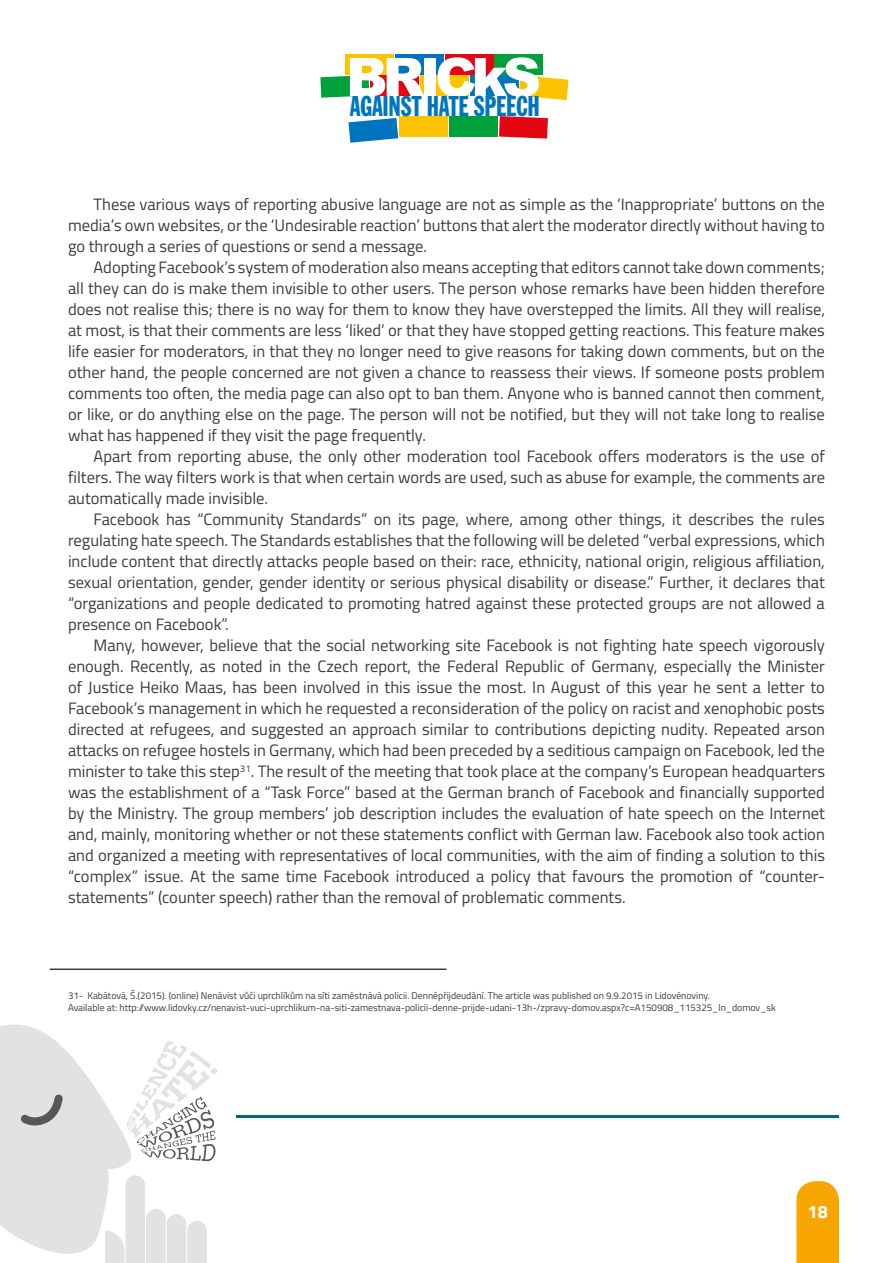
<style>
.page{position:relative;width:893px;height:1263px;background:#fff}
.page>*{position:absolute;margin:0;border:0;box-sizing:border-box;transform-origin:0 0}
.t1{font:extra-condensed 28.35px "Franklin Gothic BT";letter-spacing:-.015em;color:#0075bf}
.t2{font:700 18px "Titillium Web";color:#fff}
.t3{font:16.5px/21px "Titillium Web";color:#3c3c3b;text-align:justify}
.t4{font:9.75px/12px "Titillium Web";color:#3c3c3b}
</style>
<div class="page">
<hr style="left:236px;top:1115px;width:603px;height:3px;background:#006777">
<svg style="left:0;top:1024px;width:218px;height:239px"></svg>
<svg style="left:796px;top:1181px;width:43px;height:82px;background:#f7aa0e"></svg>
<div style="left:346px;top:54px;width:48px;height:20px;background:#fdc300"></div>
<div style="left:395px;top:54px;width:48px;height:20px;background:#0075bf"></div>
<div style="left:445px;top:54px;width:48px;height:20px;background:#e30613"></div>
<div style="left:495px;top:54px;width:48px;height:20px;background:#00a13a"></div>
<svg style="left:348px;top:118px;width:50px;height:25px"></svg>
<div style="left:449px;top:116px;width:49px;height:20px;background:#00a13a"></div>
<div style="left:400px;top:116px;width:48px;height:20px;background:#fdc300"></div>
<svg style="left:499px;top:116px;width:49px;height:23px"></svg>
<div style="left:420px;top:76px;width:48px;height:20px;background:linear-gradient(to bottom,#fdc300,#fdc300)"></div>
<svg style="left:320px;top:58px;width:104px;height:40px"></svg>
<div style="left:424px;top:58px;width:11px;height:38px;background:#fff"></div>
<svg style="left:438px;top:57px;width:130px;height:43px"></svg>
<hr style="left:50px;top:968px;width:396px;height:2px;background:#3c3c3b">
<h1 class="t1" style="left:350px;top:90px;width:192px">AGAINST HATE SPEECH</h1>
<p class="t3" style="left:68px;top:193px;width:758px;text-indent:26px">These various ways of reporting abusive language are not as simple as the ‘Inappropriate’ buttons on the media’s own websites, or the ‘Undesirable reaction’ buttons that alert the moderator directly without having to go through a series of questions or send a message.</p>
<p class="t3" style="left:68px;top:256px;width:758px;text-indent:26px">Adopting Facebook’s system of moderation also means accepting that editors cannot take down comments; all they can do is make them invisible to other users. The person whose remarks have been hidden therefore does not realise this; there is no way for them to know they have overstepped the limits. All they will realise, at most, is that their comments are less ‘liked’ or that they have stopped getting reactions. This feature makes life easier for moderators, in that they no longer need to give reasons for taking down comments, but on the other hand, the people concerned are not given a chance to reassess their views. If someone posts problem comments too often, the media page can also opt to ban them. Anyone who is banned cannot then comment, or like, or do anything else on the page. The person will not be notified, but they will not take long to realise what has happened if they visit the page frequently.</p>
<p class="t3" style="left:68px;top:445px;width:758px;text-indent:26px">Apart from reporting abuse, the only other moderation tool Facebook offers moderators is the use of filters. The way filters work is that when certain words are used, such as abuse for example, the comments are automatically made invisible.</p>
<p class="t3" style="left:68px;top:508px;width:758px;text-indent:26px">Facebook has “Community Standards” on its page, where, among other things, it describes the rules regulating hate speech. The Standards establishes that the following will be deleted “verbal expressions, which include content that directly attacks people based on their: race, ethnicity, national origin, religious affiliation, sexual orientation, gender, gender identity or serious physical disability or disease.” Further, it declares that “organizations and people dedicated to promoting hatred against these protected groups are not allowed a presence on Facebook”.</p>
<p class="t3" style="left:68px;top:634px;width:758px;text-indent:26px">Many, however, believe that the social networking site Facebook is not fighting hate speech vigorously enough. Recently, as noted in the Czech report, the Federal Republic of Germany, especially the Minister of Justice Heiko Maas, has been involved in this issue the most. In August of this year he sent a letter to Facebook’s management in which he requested a reconsideration of the policy on racist and xenophobic posts directed at refugees, and suggested an approach similar to contributions depicting nudity. Repeated arson attacks on refugee hostels in Germany, which had been preceded by a seditious campaign on Facebook, led the minister to take this step<sup>31</sup>. The result of the meeting that took place at the company’s European headquarters was the establishment of a “Task Force” based at the German branch of Facebook and financially supported by the Ministry. The group members’ job description includes the evaluation of hate speech on the Internet and, mainly, monitoring whether or not these statements conflict with German law. Facebook also took action and organized a meeting with representatives of local communities, with the aim of finding a solution to this “complex” issue. At the same time Facebook introduced a policy that favours the promotion of “counter&shy;statements” (counter speech) rather than the removal of problematic comments.</p>
<p class="t4" style="left:68px;top:989px;width:709px">31- Kabátová, Š.(2015). (online) Nenávist vůči uprchlíkům na síti zaměstnává policii. Denněpřijdeudání. The article was published on 9.9.2015 in Lidovénoviny.<br>Available at: http://www.lidovky.cz/nenavist-vuci-uprchlikum-na-siti-zamestnava-policii-denne-prijde-udani-13h-/zpravy-domov.aspx?c=A150908_115325_ln_domov_sk</p>
<p class="t2" style="left:808px;top:1198px;width:22px">18</p>
</div>
